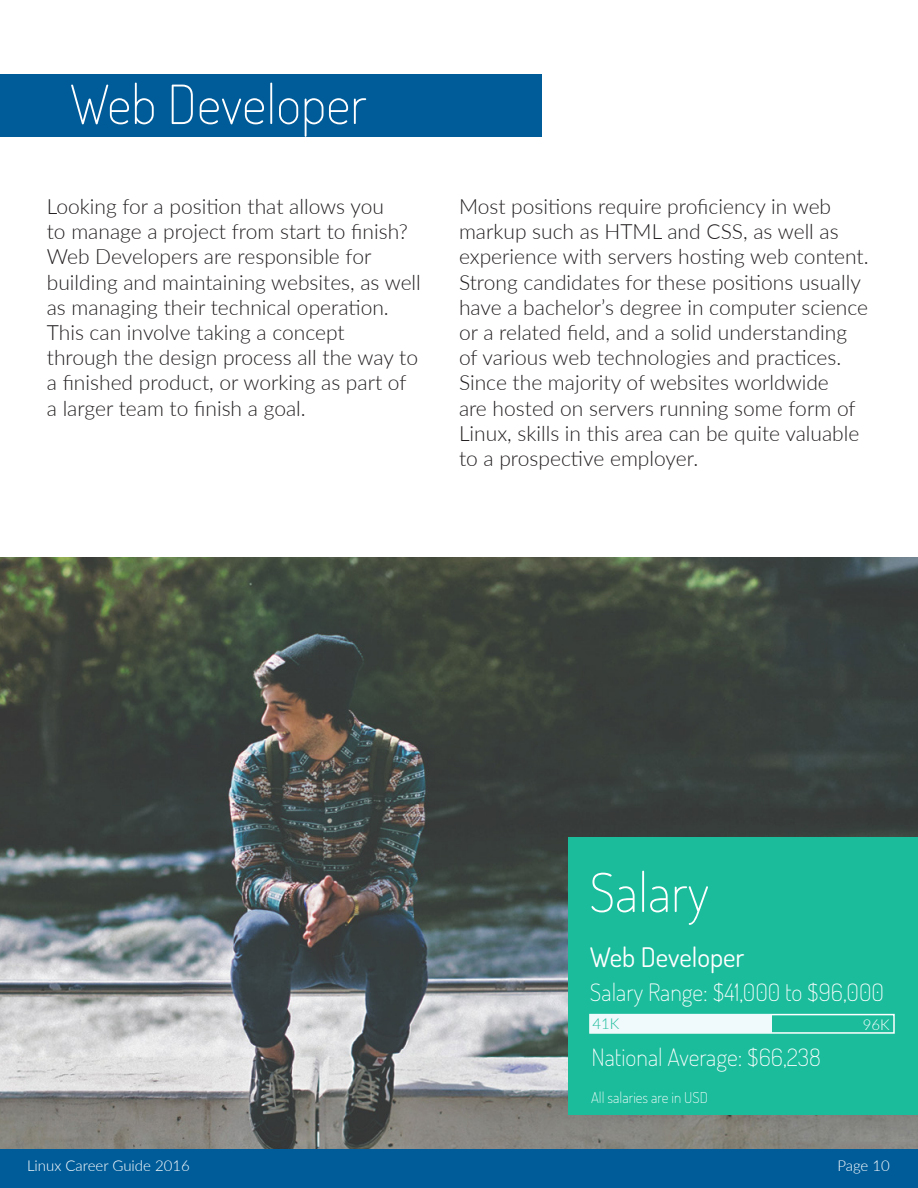
<style>
.page{position:relative;width:918px;height:1188px;background:#fff}
.page>*{position:absolute;margin:0;border:0;box-sizing:border-box;transform-origin:0 0}
.t1{font:200 54px "Dosis";color:#fff}
.t2{font:27px "Dosis";color:#fff}
.t3{font:200 24px "Dosis";color:#fff}
.t4{font:300 21px/25.2px "Lato";color:#231f20}
.t5{font:300 15px "Lato";color:#fff}
.t6{font:200 15px "Dosis";color:#fff}
.t7{font:300 15px "Lato";color:#1abc9c}
</style>
<div class="page">
<img style="left:1px;top:557px;width:917px;height:592px">
<div style="left:0;top:1149px;width:918px;height:39px;background:#005c99"></div>
<div style="left:1px;top:74px;width:541px;height:62px;background:#005c99"></div>
<div style="left:568px;top:837px;width:350px;height:277px;background:#1abc9c"></div>
<div style="left:589px;top:1014px;width:306px;height:20px;border:2px solid #fff"></div>
<div style="left:590px;top:1015px;width:182px;height:18px;background:#f0f9fb"></div>
<p class="t1" style="left:70px;top:69px;width:299px">Web Developer</p>
<p class="t4" style="left:47px;top:193px;width:376px">Looking for a position that allows you<br>to manage a project from start to finish?<br>Web Developers are responsible for building and maintaining websites, as well as managing their technical operation.<br>This can involve taking a concept through the design process all the way to a finished product, or working as part of a larger team to finish a goal.</p>
<p class="t4" style="left:459px;top:193px;width:411px">Most positions require proficiency in web markup such as HTML and CSS, as well as experience with servers hosting web content.<br>Strong candidates for these positions usually have a bachelor’s degree in computer science or a related field, and a solid understanding of various web technologies and practices.<br>Since the majority of websites worldwide<br>are hosted on servers running some form of Linux, skills in this area can be quite valuable to a prospective employer.</p>
<p class="t1" style="left:589px;top:857px;width:121px">Salary</p>
<p class="t2" style="left:590px;top:939px;width:156px">Web Developer</p>
<p class="t3" style="left:590px;top:977px;width:296px">Salary Range: $41,000 to $96,000</p>
<p class="t7" style="left:592px;top:1013px;width:28px">41K</p>
<p class="t3" style="left:591px;top:1042px;width:231px">National Average: $66,238</p>
<p class="t6" style="left:591px;top:1087px;width:118px">All salaries are in USD</p>
<p class="t5" style="left:863px;top:1014px;width:28px">96K</p>
<p class="t5" style="left:27px;top:1156px;width:164px">Linux Career Guide 2016</p>
<p class="t5" style="left:837px;top:1156px;width:54px">Page 10</p>
</div>
